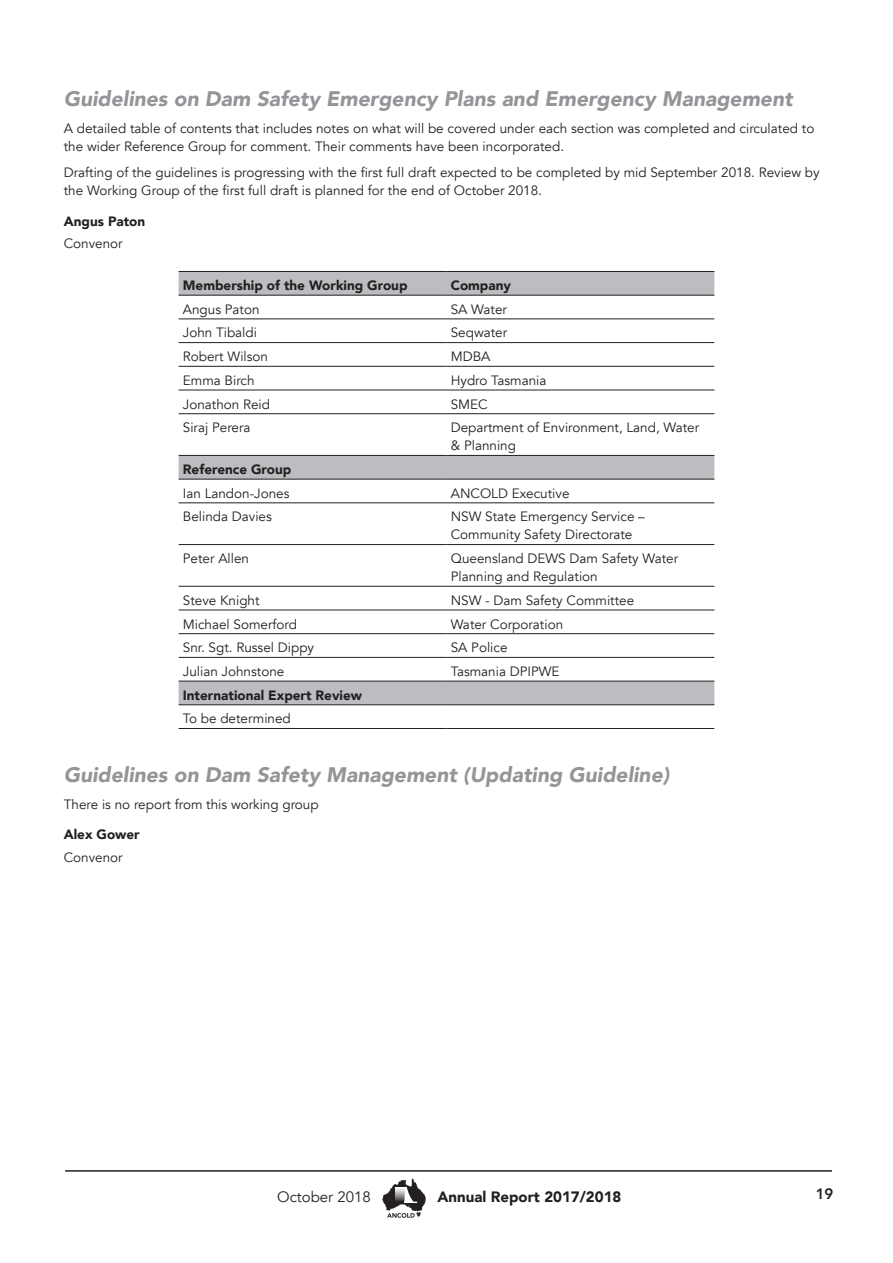
<style>
.page{position:relative;width:893px;height:1263px;background:#fff}
.page>*{position:absolute;margin:0;border:0;box-sizing:border-box;transform-origin:0 0}
.Heading_2{font:italic 900 21px "Avenir";color:#939598}
.t1{font:900 15px "Avenir";color:#231f20}
.t2{font:15px "Avenir";color:#231f20}
.t3{font:800 15px "Avenir";color:#231f20}
.Body_Text{font:13.5px/18px "Avenir";color:#231f20}
.Small_Bold_2{font:900 13.5px "Avenir";color:#231f20}
.Name{font:900 13.5px "Avenir";color:#231f20}
</style>
<div class="page">
<hr style="left:65px;top:1170px;width:767px;height:2px;background:#231f20">
<svg style="left:382px;top:1179px;width:44px;height:39px"></svg>
<svg style="left:179px;top:272px;width:535px;height:432px"></svg>
<hr style="left:179px;top:271px;width:267px;height:1px;background:#231f20">
<hr style="left:446px;top:271px;width:268px;height:1px;background:#231f20">
<hr style="left:179px;top:295px;width:267px;height:1px;background:#231f20">
<hr style="left:446px;top:295px;width:268px;height:1px;background:#231f20">
<hr style="left:179px;top:318px;width:267px;height:1px;background:#231f20">
<hr style="left:446px;top:318px;width:268px;height:1px;background:#231f20">
<hr style="left:179px;top:342px;width:267px;height:1px;background:#231f20">
<hr style="left:446px;top:342px;width:268px;height:1px;background:#231f20">
<hr style="left:179px;top:366px;width:267px;height:1px;background:#231f20">
<hr style="left:446px;top:366px;width:268px;height:1px;background:#231f20">
<hr style="left:179px;top:390px;width:267px;height:1px;background:#231f20">
<hr style="left:446px;top:390px;width:268px;height:1px;background:#231f20">
<hr style="left:179px;top:413px;width:267px;height:1px;background:#231f20">
<hr style="left:446px;top:413px;width:268px;height:1px;background:#231f20">
<hr style="left:179px;top:455px;width:267px;height:1px;background:#231f20">
<hr style="left:446px;top:455px;width:268px;height:1px;background:#231f20">
<hr style="left:179px;top:479px;width:267px;height:1px;background:#231f20">
<hr style="left:446px;top:479px;width:268px;height:1px;background:#231f20">
<hr style="left:179px;top:502px;width:267px;height:1px;background:#231f20">
<hr style="left:446px;top:502px;width:268px;height:1px;background:#231f20">
<hr style="left:179px;top:544px;width:267px;height:1px;background:#231f20">
<hr style="left:446px;top:544px;width:268px;height:1px;background:#231f20">
<hr style="left:179px;top:586px;width:267px;height:1px;background:#231f20">
<hr style="left:446px;top:586px;width:268px;height:1px;background:#231f20">
<hr style="left:179px;top:610px;width:267px;height:1px;background:#231f20">
<hr style="left:446px;top:610px;width:268px;height:1px;background:#231f20">
<hr style="left:179px;top:633px;width:267px;height:1px;background:#231f20">
<hr style="left:446px;top:633px;width:268px;height:1px;background:#231f20">
<hr style="left:179px;top:657px;width:267px;height:1px;background:#231f20">
<hr style="left:446px;top:657px;width:268px;height:1px;background:#231f20">
<hr style="left:179px;top:681px;width:267px;height:1px;background:#231f20">
<hr style="left:446px;top:681px;width:268px;height:1px;background:#231f20">
<hr style="left:179px;top:704px;width:267px;height:1px;background:#231f20">
<hr style="left:446px;top:704px;width:268px;height:1px;background:#231f20">
<hr style="left:179px;top:728px;width:267px;height:1px;background:#231f20">
<hr style="left:446px;top:728px;width:268px;height:1px;background:#231f20">
<p class="Heading_2" style="left:64px;top:81px;width:730px">Guidelines on Dam Safety Emergency Plans and Emergency Management</p>
<p class="Body_Text" style="left:64px;top:119px;width:752px">A detailed table of contents that includes notes on what will be covered under each section was completed and circulated to the wider Reference Group for comment. Their comments have been incorporated.</p>
<p class="Body_Text" style="left:64px;top:164px;width:757px">Drafting of the guidelines is progressing with the first full draft expected to be completed by mid September 2018. Review by the Working Group of the first full draft is planned for the end of October 2018.</p>
<p class="Name" style="left:64px;top:210px;width:83px">Angus Paton</p>
<p class="Body_Text" style="left:64px;top:235px;width:61px">Convenor</p>
<p class="Small_Bold_2" style="left:183px;top:274px;width:226px">Membership of the Working Group</p>
<p class="Small_Bold_2" style="left:451px;top:274px;width:62px">Company</p>
<p class="Body_Text" style="left:183px;top:300px;width:78px">Angus Paton</p>
<p class="Body_Text" style="left:451px;top:300px;width:58px">SA Water</p>
<p class="Body_Text" style="left:183px;top:324px;width:76px">John Tibaldi</p>
<p class="Body_Text" style="left:451px;top:324px;width:58px">Seqwater</p>
<p class="Body_Text" style="left:183px;top:348px;width:87px">Robert Wilson</p>
<p class="Body_Text" style="left:451px;top:348px;width:41px">MDBA</p>
<p class="Body_Text" style="left:183px;top:371px;width:73px">Emma Birch</p>
<p class="Body_Text" style="left:451px;top:371px;width:97px">Hydro Tasmania</p>
<p class="Body_Text" style="left:183px;top:395px;width:89px">Jonathon Reid</p>
<p class="Body_Text" style="left:451px;top:395px;width:39px">SMEC</p>
<p class="Body_Text" style="left:183px;top:419px;width:69px">Siraj Perera</p>
<p class="Body_Text" style="left:451px;top:419px;width:250px">Department of Environment, Land, Water &amp; Planning</p>
<p class="Small_Bold_2" style="left:183px;top:458px;width:110px">Reference Group</p>
<p class="Body_Text" style="left:183px;top:484px;width:108px">Ian Landon-Jones</p>
<p class="Body_Text" style="left:451px;top:484px;width:120px">ANCOLD Executive</p>
<p class="Body_Text" style="left:183px;top:508px;width:91px">Belinda Davies</p>
<p class="Body_Text" style="left:451px;top:508px;width:196px">NSW State Emergency Service –<br>Community Safety Directorate</p>
<p class="Body_Text" style="left:183px;top:550px;width:68px">Peter Allen</p>
<p class="Body_Text" style="left:451px;top:550px;width:229px">Queensland DEWS Dam Safety Water<br>Planning and Regulation</p>
<p class="Body_Text" style="left:183px;top:591px;width:78px">Steve Knight</p>
<p class="Body_Text" style="left:451px;top:591px;width:185px">NSW - Dam Safety Committee</p>
<p class="Body_Text" style="left:183px;top:615px;width:116px">Michael Somerford</p>
<p class="Body_Text" style="left:451px;top:615px;width:114px">Water Corporation</p>
<p class="Body_Text" style="left:183px;top:639px;width:133px">Snr. Sgt. Russel Dippy</p>
<p class="Body_Text" style="left:451px;top:639px;width:58px">SA Police</p>
<p class="Body_Text" style="left:183px;top:663px;width:103px">Julian Johnstone</p>
<p class="Body_Text" style="left:451px;top:663px;width:110px">Tasmania DPIPWE</p>
<p class="Small_Bold_2" style="left:183px;top:683px;width:181px">International Expert Review</p>
<p class="Body_Text" style="left:183px;top:710px;width:109px">To be determined</p>
<p class="Heading_2" style="left:64px;top:757px;width:607px">Guidelines on Dam Safety Management (Updating Guideline)</p>
<p class="Body_Text" style="left:64px;top:795px;width:256px">There is no report from this working group</p>
<p class="Name" style="left:64px;top:823px;width:77px">Alex Gower</p>
<p class="Body_Text" style="left:64px;top:848px;width:61px">Convenor</p>
<p class="t2" style="left:277px;top:1188px;width:95px">October 2018</p>
<p class="t1" style="left:437px;top:1184px;width:186px">Annual Report 2017/2018</p>
<p class="t3" style="left:816px;top:1182px;width:19px">19</p>
</div>
